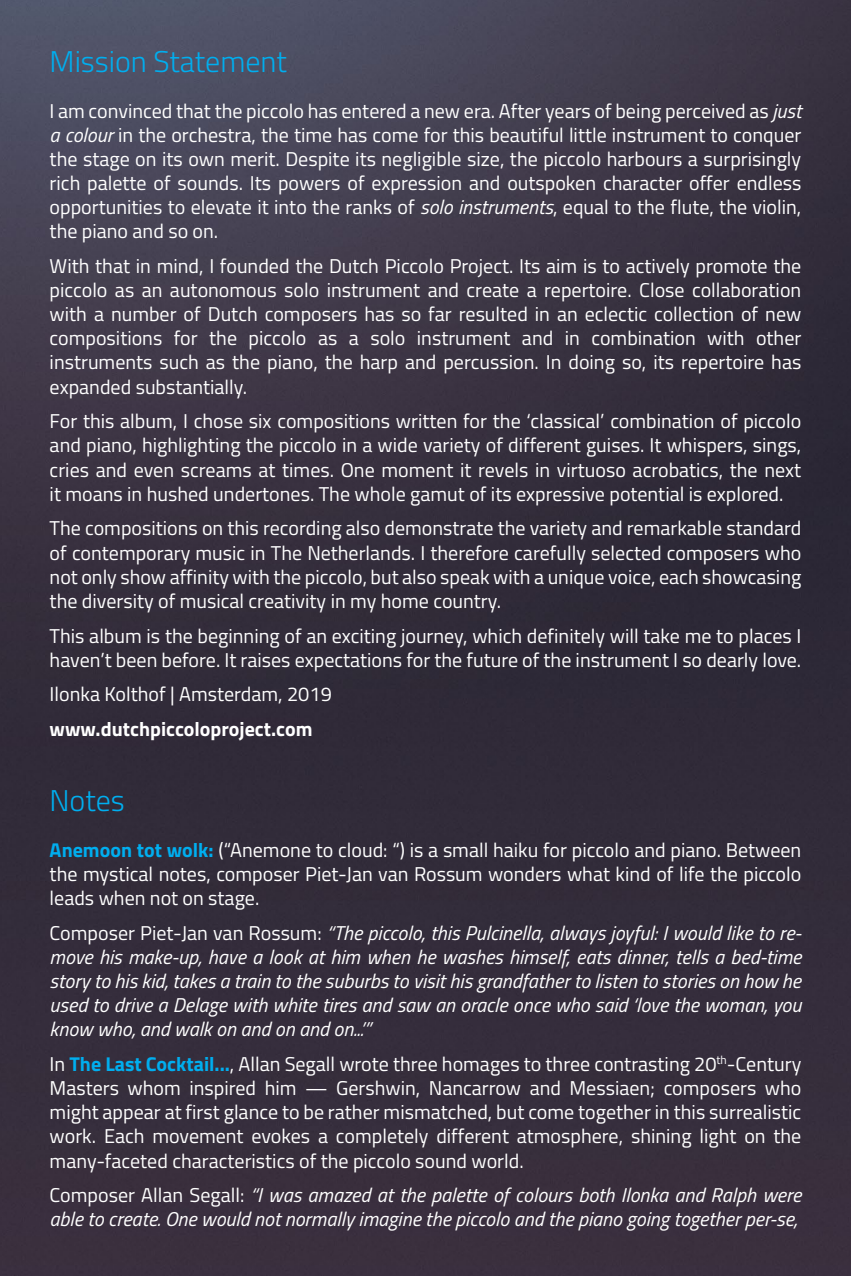
<style>
.page{position:relative;width:851px;height:1276px;background:#fff}
.page>*{position:absolute;margin:0;border:0;box-sizing:border-box;transform-origin:0 0}
.t1{font:300 30px "Titillium";color:#00aeef}
.t2{font:20px/24px "Titillium";color:#fff;text-align:justify}
.t3{font:italic 20px/24px "Titillium";color:#fff;text-align:justify}
.t4{font:700 20px "Titillium";color:#fff}
.s1{font-style:italic}
.s2{font-weight:700;color:#00aeef}
.s3{font-style:normal}
</style>
<div class="page">
<img style="left:0;top:0;width:850px;height:1276px">
<h1 class="t1" style="left:50px;top:40px;width:239px">Mission Statement</h1>
<p class="t2" style="left:50px;top:98px;width:753px">I am convinced that the piccolo has entered a new era. After years of being perceived as <span class="s1">just a colour</span> in the orchestra, the time has come for this beautiful little instrument to conquer the stage on its own merit. Despite its negligible size, the piccolo harbours a surprisingly rich palette of sounds. Its powers of expression and outspoken character offer endless opportunities to elevate it into the ranks of <span class="s1">solo instruments</span>, equal to the flute, the violin, the piano and so on.</p>
<p class="t2" style="left:50px;top:253px;width:753px">With that in mind, I founded the Dutch Piccolo Project. Its aim is to actively promote the piccolo as an autonomous solo instrument and create a repertoire. Close collaboration with a number of Dutch composers has so far resulted in an eclectic collection of new compositions for the piccolo as a solo instrument and in combination with other instruments such as the piano, the harp and percussion. In doing so, its repertoire has expanded substantially.</p>
<p class="t2" style="left:50px;top:408px;width:753px">For this album, I chose six compositions written for the ‘classical’ combination of piccolo and piano, highlighting the piccolo in a wide variety of different guises. It whispers, sings, cries and even screams at times. One moment it revels in virtuoso acrobatics, the next it moans in hushed undertones. The whole gamut of its expressive potential is explored.</p>
<p class="t2" style="left:50px;top:515px;width:753px">The compositions on this recording also demonstrate the variety and remarkable standard of contemporary music in The Netherlands. I therefore carefully selected composers who not only show affinity with the piccolo, but also speak with a unique voice, each showcasing the diversity of musical creativity in my home country.</p>
<p class="t2" style="left:50px;top:622px;width:753px">This album is the beginning of an exciting journey, which definitely will take me to places I haven’t been before. It raises expectations for the future of the instrument I so dearly love.</p>
<p class="t2" style="left:50px;top:681px;width:284px">Ilonka Kolthof | Amsterdam, 2019</p>
<p class="t4" style="left:50px;top:714px;width:264px">www.dutchpiccoloproject.com</p>
<h1 class="t1" style="left:50px;top:779px;width:77px">Notes</h1>
<p class="t2" style="left:50px;top:837px;width:753px"><span class="s2">Anemoon tot wolk:</span> (“Anemone to cloud: “) is a small haiku for piccolo and piano. Between the mystical notes, composer Piet-Jan van Rossum wonders what kind of life the piccolo leads when not on stage.</p>
<p class="t3" style="left:50px;top:920px;width:753px"><span class="s3">Composer Piet-Jan van Rossum:</span> “The piccolo, this Pulcinella, always joyful: I would like to re&shy;move his make-up, have a look at him when he washes himself, eats dinner, tells a bed-time story to his kid, takes a train to the suburbs to visit his grandfather to listen to stories on how he used to drive a Delage with white tires and saw an oracle once who said ‘love the woman, you know who, and walk on and on and on...’”</p>
<p class="t2" style="left:50px;top:1051px;width:753px">In <span class="s2">The Last Cocktail...</span>, Allan Segall wrote three homages to three contrasting 20<sup>th</sup>-Century Masters whom inspired him — Gershwin, Nancarrow and Messiaen; composers who might appear at first glance to be rather mismatched, but come together in this surrealistic work. Each movement evokes a completely different atmosphere, shining light on the many-faceted characteristics of the piccolo sound world.</p>
<p class="t3" style="left:50px;top:1182px;width:753px"><span class="s3">Composer Allan Segall:</span> “I was amazed at the palette of colours both Ilonka and Ralph were able to create. One would not normally imagine the piccolo and the piano going together per-se,</p>
</div>
